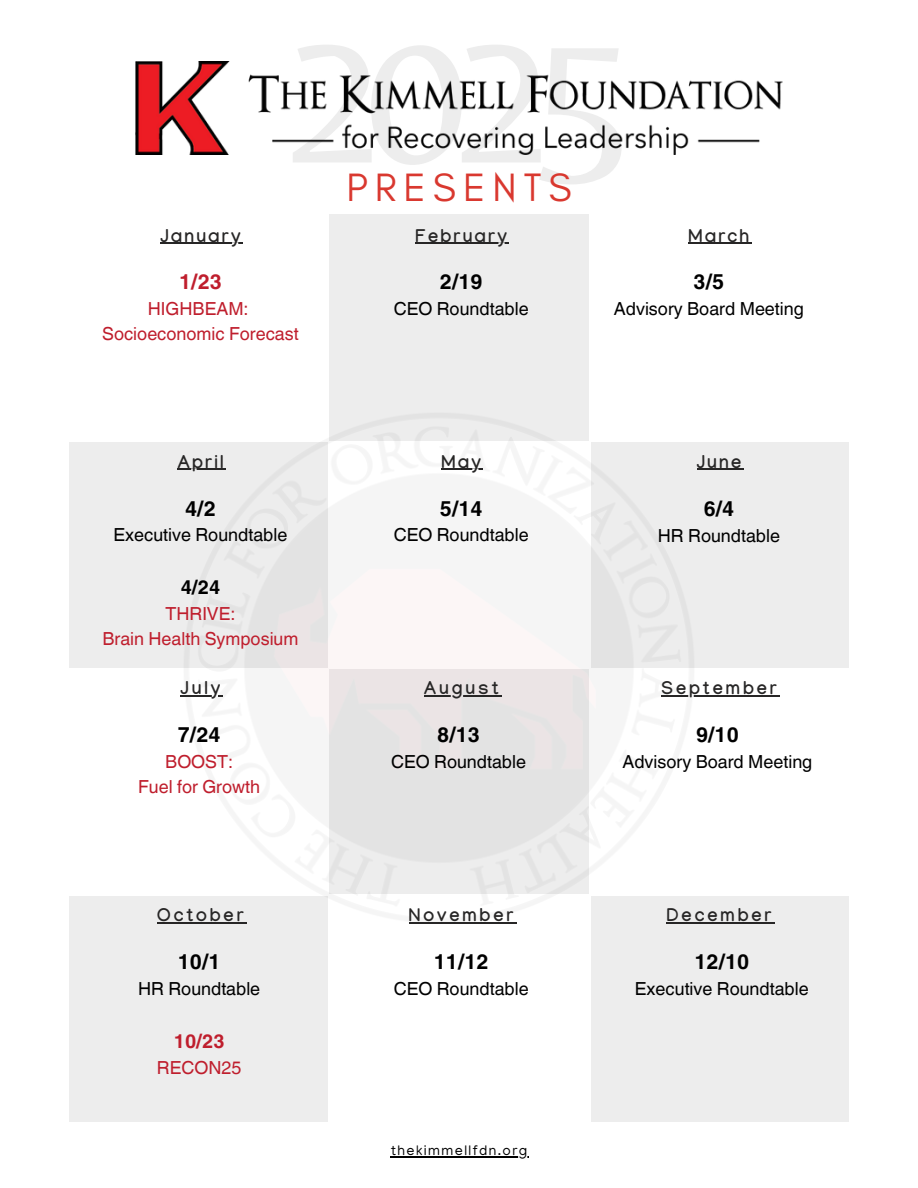
<style>
.page{position:relative;width:918px;height:1188px;background:#fff}
.page>*{position:absolute;margin:0;border:0;box-sizing:border-box;transform-origin:0 0}
.t1{font:40.35px "Glacial Indifference";letter-spacing:.175em;color:#d9382f}
.t2{font:700 21px "Helvetica World";color:#000}
.t3{font:700 21px "Helvetica World";color:#bf1e2d}
.t4{font:700 19.5px "Helvetica World";color:#bf1e2d}
.t5{font:700 19.5px "Helvetica World";color:#000}
.t6{font:700 18.3px "Manjari";letter-spacing:.16em;color:#272626}
.t7{font:700 18.3px "Manjari";letter-spacing:.12em;color:#272626}
.t8{font:18px "Helvetica World";color:#000}
.t9{font:18px/24.8px "Helvetica World";color:#bf1e2d;text-align:center}
.t10{font:14.4px "Manjari";letter-spacing:.1em;color:#000}
</style>
<div class="page">
<div style="left:70px;top:896px;width:258px;height:226px;background:#ededed"></div>
<div style="left:591px;top:896px;width:257px;height:226px;background:#ededed"></div>
<div style="left:328px;top:214px;width:262px;height:227px;background:#ededed"></div>
<div style="left:70px;top:442px;width:65px;height:226px;background:#ededed"></div>
<div style="left:743px;top:442px;width:105px;height:226px;background:#ededed"></div>
<div style="left:67px;top:214px;width:262px;height:227px;background:#fff"></div>
<img style="left:135px;top:364px;width:608px;height:608px">
<hr style="left:160px;top:243px;width:83px;height:1px;background:#272626">
<hr style="left:415px;top:243px;width:94px;height:1px;background:#272626">
<hr style="left:177px;top:469px;width:49px;height:1px;background:#272626">
<hr style="left:442px;top:469px;width:41px;height:1px;background:#272626">
<hr style="left:697px;top:469px;width:46px;height:1px;background:#272626">
<hr style="left:181px;top:696px;width:42px;height:1px;background:#272626">
<hr style="left:424px;top:696px;width:78px;height:1px;background:#272626">
<hr style="left:661px;top:696px;width:119px;height:1px;background:#272626">
<hr style="left:157px;top:922px;width:90px;height:1px;background:#272626">
<hr style="left:409px;top:922px;width:107px;height:1px;background:#272626">
<hr style="left:666px;top:922px;width:109px;height:1px;background:#272626">
<hr style="left:689px;top:243px;width:63px;height:1px;background:#272626">
<img style="left:135px;top:62px;width:647px;height:92px">
<hr style="left:391px;top:1156px;width:138px;height:1px;background:#000">
<p class="t1" style="left:346px;top:162px;width:227px">PRESENTS</p>
<h1 class="t7" style="left:160px;top:228px;width:82px">January</h1>
<p class="t7" style="left:415px;top:228px;width:93px">February</p>
<h5 class="t6" style="left:689px;top:228px;width:62px">March</h5>
<h5 class="t3" style="left:179px;top:265px;width:44px">1/23</h5>
<h5 class="t9" style="left:102px;top:297px;width:198px">HIGHBEAM:<br>Socioeconomic Forecast</h5>
<h4 class="t2" style="left:440px;top:265px;width:44px">2/19</h4>
<h4 class="t8" style="left:394px;top:298px;width:136px">CEO Roundtable</h4>
<h5 class="t2" style="left:694px;top:265px;width:32px">3/5</h5>
<h5 class="t8" style="left:614px;top:298px;width:192px">Advisory Board Meeting</h5>
<h2 class="t6" style="left:177px;top:454px;width:48px">April</h2>
<p class="t6" style="left:442px;top:454px;width:41px">May</p>
<h4 class="t6" style="left:697px;top:454px;width:46px">June</h4>
<p class="t2" style="left:185px;top:491px;width:32px">4/2</p>
<p class="t8" style="left:114px;top:525px;width:175px">Executive Roundtable</p>
<h4 class="t5" style="left:181px;top:572px;width:41px">4/24</h4>
<h4 class="t9" style="left:102px;top:602px;width:198px">THRIVE:<br>Brain Health Symposium</h4>
<h4 class="t2" style="left:440px;top:491px;width:44px">5/14</h4>
<h4 class="t8" style="left:394px;top:525px;width:136px">CEO Roundtable</h4>
<p class="t2" style="left:704px;top:491px;width:32px">6/4</p>
<p class="t8" style="left:658px;top:525px;width:124px">HR Roundtable</p>
<h5 class="t6" style="left:181px;top:681px;width:41px">July</h5>
<p class="t6" style="left:424px;top:681px;width:76px">August</p>
<h4 class="t6" style="left:661px;top:681px;width:117px">September</h4>
<h4 class="t2" style="left:178px;top:718px;width:44px">7/24</h4>
<h4 class="t9" style="left:138px;top:749px;width:123px">BOOST:<br>Fuel for Growth</h4>
<h5 class="t2" style="left:437px;top:718px;width:44px">8/13</h5>
<h5 class="t8" style="left:391px;top:751px;width:136px">CEO Roundtable</h5>
<p class="t2" style="left:696px;top:718px;width:44px">9/10</p>
<p class="t8" style="left:622px;top:751px;width:192px">Advisory Board Meeting</p>
<h5 class="t6" style="left:157px;top:908px;width:88px">October</h5>
<p class="t6" style="left:409px;top:908px;width:106px">November</p>
<h4 class="t6" style="left:666px;top:908px;width:107px">December</h4>
<h5 class="t2" style="left:178px;top:944px;width:44px">10/1</h5>
<h5 class="t8" style="left:138px;top:978px;width:124px">HR Roundtable</h5>
<p class="t4" style="left:174px;top:1025px;width:52px">10/23</p>
<p class="t9" style="left:157px;top:1055px;width:86px">RECON25</p>
<h5 class="t2" style="left:434px;top:944px;width:56px">11/12</h5>
<h5 class="t8" style="left:394px;top:978px;width:136px">CEO Roundtable</h5>
<h4 class="t10" style="left:391px;top:1145px;width:138px">thekimmellfdn.org</h4>
<h4 class="t2" style="left:695px;top:944px;width:56px">12/10</h4>
<h4 class="t8" style="left:635px;top:978px;width:175px">Executive Roundtable</h4>
</div>
